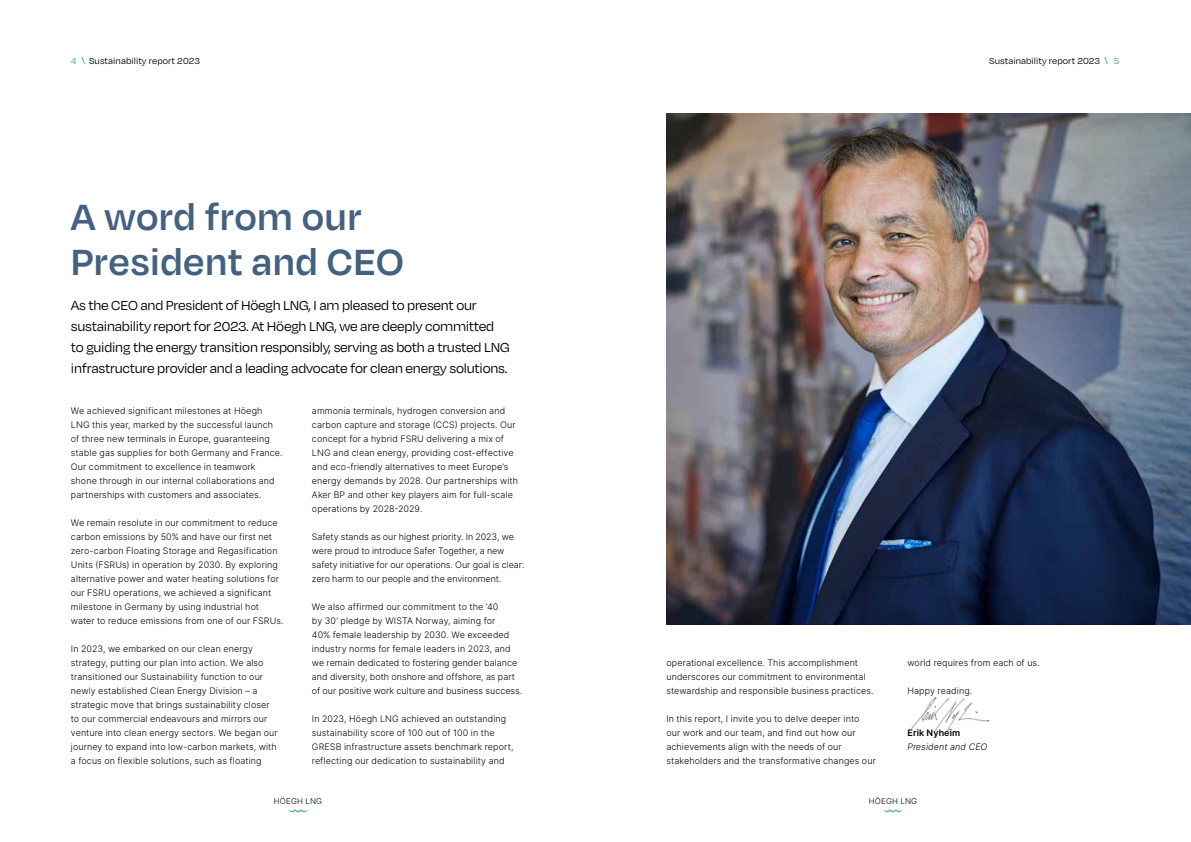
<style>
.page{position:relative;width:1191px;height:842px;background:#fff}
.page>*{position:absolute;margin:0;border:0;box-sizing:border-box;transform-origin:0 0}
.t1{font:600 42px/45px "Degular";letter-spacing:.01em;color:#456181}
.t2{font:15px/21px "Degular";letter-spacing:-.015em;color:#000}
.t3{font:10px "Degular";letter-spacing:.01em;color:#000}
.t4{font:500 10px "Degular";color:#54b898}
.t5{font:300 9px/14px "Inter";letter-spacing:.01em;color:#000}
.t6{font:italic 300 9px "Inter";letter-spacing:.01em;color:#000}
.t7{font:600 9px "Inter";letter-spacing:.015em;color:#000}
.t8{font:300 8px "Inter";letter-spacing:.02em;color:#000}
.s1{font-weight:500;color:#54b898}
</style>
<div class="page">
<svg style="left:81px;top:56px;width:4px;height:8px"></svg>
<svg style="left:1104px;top:56px;width:4px;height:8px"></svg>
<svg style="left:289px;top:809px;width:18px;height:3px"></svg>
<svg style="left:883px;top:809px;width:19px;height:3px"></svg>
<img style="left:911px;top:697px;width:78px;height:33px">
<img style="left:666px;top:113px;width:525px;height:511px">
<p class="t3" style="left:71px;top:55px;width:131px"><span class="s1">4</span> Sustainability report 2023</p>
<p class="t3" style="left:989px;top:55px;width:113px">Sustainability report 2023</p>
<p class="t4" style="left:1113px;top:55px;width:7px">5</p>
<h1 class="t1" style="left:71px;top:192px;width:334px">A word from our<br>President and CEO</h1>
<p class="t2" style="left:71px;top:294px;width:440px">As the CEO and President of Höegh LNG, I am pleased to present our sustainability report for 2023. At Höegh LNG, we are deeply committed to guiding the energy transition responsibly, serving as both a trusted LNG infrastructure provider and a leading advocate for clean energy solutions.</p>
<p class="t5" style="left:71px;top:404px;width:213px">We achieved significant milestones at Höegh LNG this year, marked by the successful launch of three new terminals in Europe, guaranteeing stable gas supplies for both Germany and France.<br>Our commitment to excellence in teamwork shone through in our internal collaborations and partnerships with customers and associates.</p>
<p class="t5" style="left:71px;top:516px;width:214px">We remain resolute in our commitment to reduce carbon emissions by 50% and have our first net zero-carbon Floating Storage and Regasification Units (FSRUs) in operation by 2030. By exploring alternative power and water heating solutions for our FSRU operations, we achieved a significant milestone in Germany by using industrial hot water to reduce emissions from one of our FSRUs.</p>
<p class="t5" style="left:71px;top:642px;width:208px">In 2023, we embarked on our clean energy strategy, putting our plan into action. We also transitioned our Sustainability function to our newly established Clean Energy Division – a strategic move that brings sustainability closer to our commercial endeavours and mirrors our venture into clean energy sectors. We began our journey to expand into low-carbon markets, with a focus on flexible solutions, such as floating</p>
<p class="t5" style="left:312px;top:404px;width:208px">ammonia terminals, hydrogen conversion and carbon capture and storage (CCS) projects. Our concept for a hybrid FSRU delivering a mix of LNG and clean energy, providing cost-effective and eco-friendly alternatives to meet Europe’s energy demands by 2028. Our partnerships with Aker BP and other key players aim for full-scale operations by 2028-2029.</p>
<p class="t5" style="left:312px;top:530px;width:214px">Safety stands as our highest priority. In 2023, we were proud to introduce Safer Together, a new safety initiative for our operations. Our goal is clear: zero harm to our people and the environment.</p>
<p class="t5" style="left:312px;top:600px;width:212px">We also affirmed our commitment to the ‘40<br>by 30’ pledge by WISTA Norway, aiming for<br>40% female leadership by 2030. We exceeded industry norms for female leaders in 2023, and we remain dedicated to fostering gender balance and diversity, both onshore and offshore, as part of our positive work culture and business success.</p>
<p class="t5" style="left:312px;top:712px;width:203px">In 2023, Höegh LNG achieved an outstanding sustainability score of 100 out of 100 in the GRESB infrastructure assets benchmark report, reflecting our dedication to sustainability and</p>
<p class="t5" style="left:666px;top:656px;width:209px">operational excellence. This accomplishment underscores our commitment to environmental stewardship and responsible business practices.</p>
<p class="t5" style="left:666px;top:712px;width:211px">In this report, I invite you to delve deeper into<br>our work and our team, and find out how our achievements align with the needs of our stakeholders and the transformative changes our</p>
<p class="t5" style="left:907px;top:656px;width:134px">world requires from each of us.</p>
<p class="t5" style="left:907px;top:684px;width:66px">Happy reading.</p>
<p class="t7" style="left:907px;top:726px;width:54px">Erik Nyheim</p>
<p class="t6" style="left:907px;top:741px;width:81px">President and CEO</p>
<p class="t8" style="left:274px;top:795px;width:50px">HÖEGH LNG</p>
<p class="t8" style="left:868px;top:795px;width:50px">HÖEGH LNG</p>
</div>
